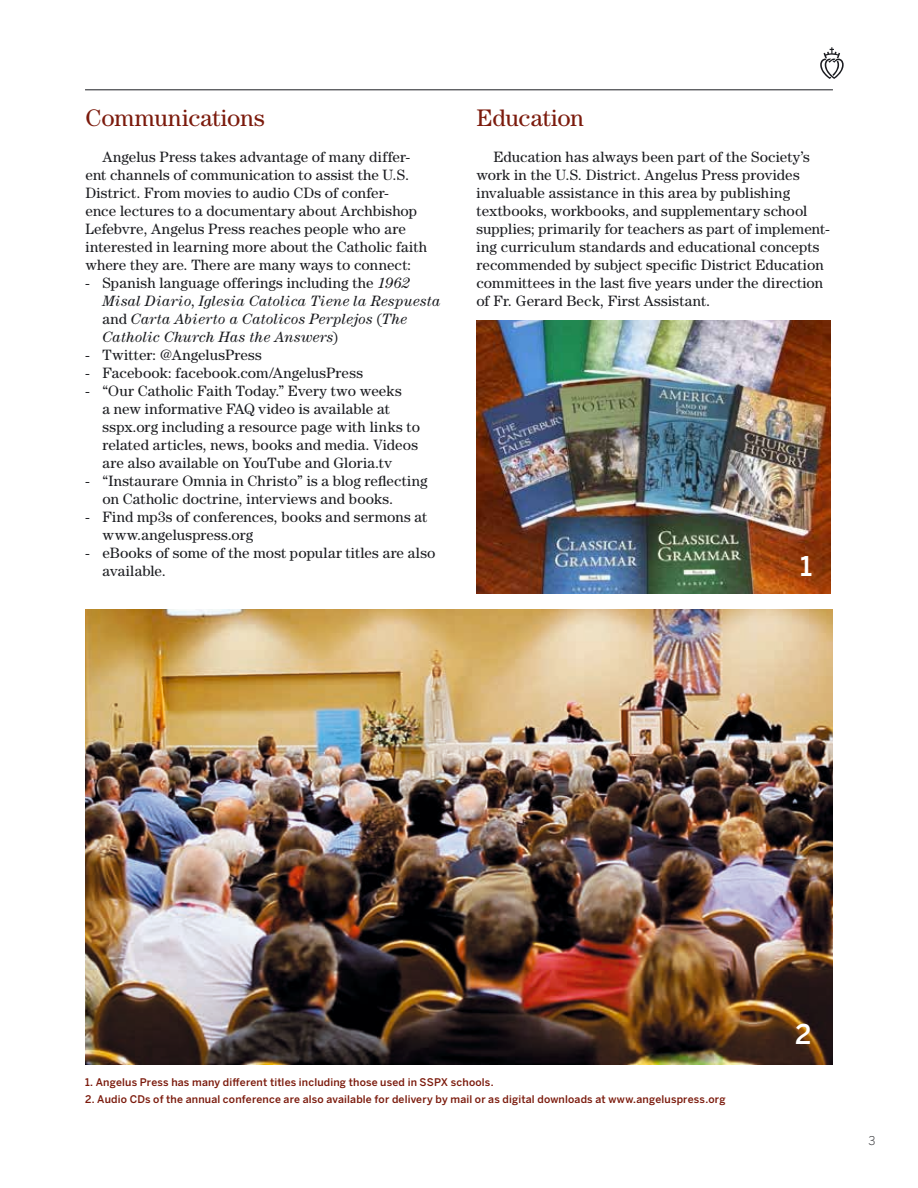
<style>
.page{position:relative;width:918px;height:1188px;background:#fff}
.page>*{position:absolute;margin:0;border:0;box-sizing:border-box;transform-origin:0 0}
.t1{font:500 27px "Benton Sans";color:#fff}
.t2{font:24px "Century Std";letter-spacing:.005em;color:#7b1a0c}
.t3{font:15px/18px "Century Std";letter-spacing:.01em;color:#1b1c20}
.t4{font:italic 15px/18px "Century Std";letter-spacing:.02em;color:#1b1c20}
.t5{font:300 12px "Benton Sans";color:#1b1c20}
.t6{font:500 10.5px "Benton Sans";letter-spacing:.015em;color:#7b1a0c}
.s1{font-style:normal}
</style>
<div class="page">
<svg style="left:820px;top:47px;width:24px;height:32px"></svg>
<img style="left:476px;top:320px;width:354px;height:274px">
<img style="left:85px;top:610px;width:748px;height:455px">
<hr style="left:85px;top:90px;width:748px;height:1px;background:#1b1c20">
<h2 class="t2" style="left:85px;top:104px;width:181px">Communications</h2>
<h2 class="t2" style="left:476px;top:104px;width:109px">Education</h2>
<p class="t3" style="left:476px;top:148px;width:355px;text-indent:17px">Education has always been part of the Society’s work in the U.S. District. Angelus Press provides invaluable assistance in this area by publishing textbooks, workbooks, and supplementary school supplies; primarily for teachers as part of implement&shy;ing curriculum standards and educational concepts recommended by subject specific District Education committees in the last five years under the direction of Fr. Gerard Beck, First Assistant.</p>
<p class="t3" style="left:85px;top:148px;width:343px;text-indent:17px">Angelus Press takes advantage of many differ&shy;ent channels of communication to assist the U.S.<br>District. From movies to audio CDs of confer-<br>ence lectures to a documentary about Archbishop Lefebvre, Angelus Press reaches people who are interested in learning more about the Catholic faith where they are. There are many ways to connect:</p>
<p class="t4" style="left:102px;top:274px;width:340px;text-indent:-17px"><span class="s1">- Spanish language offerings including the</span> 1962<br>Misal Diario<span class="s1">,</span> Iglesia Catolica Tiene la Respuesta <span class="s1">and</span> Carta Abierto a Catolicos Perplejos <span class="s1">(</span>The Catholic Church Has the Answers<span class="s1">)</span></p>
<p class="t3" style="left:85px;top:346px;width:178px">- Twitter: @AngelusPress</p>
<p class="t3" style="left:85px;top:364px;width:279px">- Facebook: facebook.com/AngelusPress</p>
<p class="t3" style="left:102px;top:382px;width:319px;text-indent:-17px">- “Our Catholic Faith Today.” Every two weeks<br>a new informative FAQ video is available at sspx.org including a resource page with links to related articles, news, books and media. Videos are also available on YouTube and Gloria.tv</p>
<p class="t3" style="left:102px;top:472px;width:327px;text-indent:-17px">- “Instaurare Omnia in Christo” is a blog reflecting on Catholic doctrine, interviews and books.</p>
<p class="t3" style="left:102px;top:508px;width:326px;text-indent:-17px">- Find mp3s of conferences, books and sermons at www.angeluspress.org</p>
<p class="t3" style="left:102px;top:544px;width:335px;text-indent:-17px">- eBooks of some of the most popular titles are also available.</p>
<h1 class="t1" style="left:800px;top:550px;width:14px">1</h1>
<p class="t6" style="left:85px;top:1076px;width:410px">1. Angelus Press has many different titles including those used in SSPX schools.</p>
<p class="t6" style="left:85px;top:1093px;width:642px">2. Audio CDs of the annual conference are also available for delivery by mail or as digital downloads at www.angeluspress.org</p>
<h1 class="t1" style="left:795px;top:1018px;width:18px">2</h1>
<p class="t5" style="left:868px;top:1134px;width:8px">3</p>
</div>
